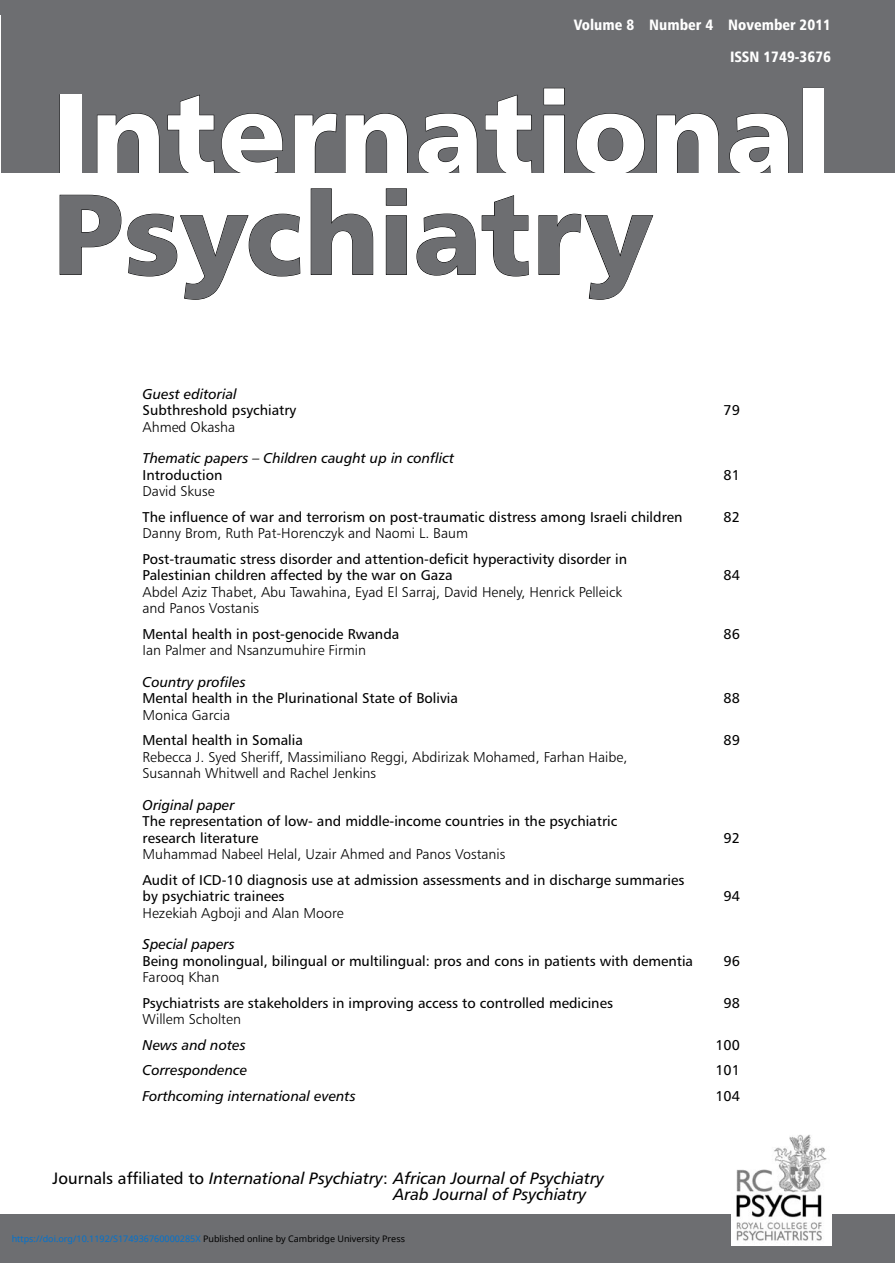
<style>
.page{position:relative;width:895px;height:1263px;background:#fff}
.page>*{position:absolute;margin:0;border:0;box-sizing:border-box;transform-origin:0 0}
.t1{font:114px "Humanist 777 BT Black B";letter-spacing:.005em;color:#fff}
.t2{font:114px "Humanist 777 BT Black B";letter-spacing:-.005em;color:#6d6e71}
.t3{font:16.5px/16.5px "Humanist 777 BT Italic B";color:#000}
.t4{font:15px/32px "Humanist 777 BT Black Condensed B";color:#fff;text-align:right}
.t5{font:14.25px/16.5px "Humanist 777 BT Roman B";color:#000}
.t6{font:14.25px/16.5px "Humanist 777 BT Light B";color:#000}
.t7{font:14.25px "Humanist 777 BT Italic B";color:#000}
.t8{font:9px "Noto Sans";color:#0172cf}
.s1{font-family:"Humanist 777 BT Roman B"}
.s2{color:#000}
</style>
<div class="page">
<div style="left:0;top:1215px;width:894px;height:48px;background:#6d6e71"></div>
<div style="left:1px;top:0;width:893px;height:174px;background:#6d6e71"></div>
<div style="left:0;top:0;width:894px;height:14px;background:#6d6e71"></div>
<div style="left:60px;top:94px;width:22px;height:80px;border:1px solid #000"></div>
<svg style="left:97px;top:113px;width:63px;height:61px"></svg>
<svg style="left:167px;top:94px;width:48px;height:80px"></svg>
<svg style="left:221px;top:113px;width:62px;height:61px"></svg>
<svg style="left:294px;top:113px;width:43px;height:61px"></svg>
<svg style="left:345px;top:113px;width:63px;height:61px"></svg>
<svg style="left:418px;top:113px;width:59px;height:61px"></svg>
<svg style="left:484px;top:94px;width:48px;height:80px"></svg>
<svg style="left:543px;top:88px;width:22px;height:86px"></svg>
<svg style="left:576px;top:113px;width:69px;height:61px"></svg>
<svg style="left:656px;top:113px;width:63px;height:61px"></svg>
<svg style="left:729px;top:113px;width:59px;height:61px"></svg>
<div style="left:802px;top:88px;width:21px;height:86px;border:1px solid #000"></div>
<svg style="left:59px;top:194px;width:241px;height:106px"></svg>
<svg style="left:310px;top:188px;width:63px;height:87px"></svg>
<svg style="left:385px;top:188px;width:22px;height:87px"></svg>
<svg style="left:416px;top:195px;width:113px;height:82px"></svg>
<svg style="left:538px;top:213px;width:115px;height:87px"></svg>
<img style="left:731px;top:1134px;width:100px;height:112px">
<p class="t4" style="left:574px;top:8px;width:258px">Volume 8 Number 4 November 2011<br>ISSN 1749-3676</p>
<h1 class="t1" style="left:52px;top:61px;width:780px">International</h1>
<h1 class="t2" style="left:52px;top:161px;width:601px">Psychiatry</h1>
<p class="t7" style="left:142px;top:385px;width:96px">Guest editorial</p>
<p class="t5" style="left:142px;top:402px;width:155px">Subthreshold psychiatry</p>
<p class="t5" style="left:723px;top:402px;width:18px">79</p>
<p class="t6" style="left:142px;top:418px;width:94px">Ahmed Okasha</p>
<p class="t7" style="left:142px;top:449px;width:313px">Thematic papers – Children caught up in conflict</p>
<p class="t5" style="left:142px;top:466px;width:81px">Introduction</p>
<p class="t5" style="left:723px;top:466px;width:18px">81</p>
<p class="t6" style="left:142px;top:483px;width:74px">David Skuse</p>
<p class="t5" style="left:142px;top:508px;width:541px">The influence of war and terrorism on post-traumatic distress among Israeli children</p>
<p class="t5" style="left:723px;top:508px;width:18px">82</p>
<p class="t6" style="left:142px;top:525px;width:327px">Danny Brom, Ruth Pat-Horenczyk and Naomi L. Baum</p>
<p class="t5" style="left:142px;top:550px;width:486px">Post-traumatic stress disorder and attention-deficit hyperactivity disorder in<br>Palestinian children affected by the war on Gaza</p>
<p class="t5" style="left:723px;top:567px;width:18px">84</p>
<p class="t6" style="left:142px;top:583px;width:481px">Abdel Aziz Thabet, Abu Tawahina, Eyad El Sarraj, David Henely, Henrick Pelleick and Panos Vostanis</p>
<p class="t5" style="left:142px;top:625px;width:258px">Mental health in post-genocide Rwanda</p>
<p class="t5" style="left:723px;top:625px;width:18px">86</p>
<p class="t6" style="left:142px;top:642px;width:225px">Ian Palmer and Nsanzumuhire Firmin</p>
<p class="t7" style="left:142px;top:673px;width:105px">Country profiles</p>
<p class="t5" style="left:142px;top:690px;width:317px">Mental health in the Plurinational State of Bolivia</p>
<p class="t5" style="left:723px;top:690px;width:18px">88</p>
<p class="t6" style="left:142px;top:706px;width:89px">Monica Garcia</p>
<p class="t5" style="left:142px;top:732px;width:162px">Mental health in Somalia</p>
<p class="t5" style="left:723px;top:732px;width:18px">89</p>
<p class="t6" style="left:142px;top:748px;width:486px">Rebecca J. Syed Sheriff, Massimiliano Reggi, Abdirizak Mohamed, Farhan Haibe,<br>Susannah Whitwell and Rachel Jenkins</p>
<p class="t7" style="left:142px;top:796px;width:94px">Original paper</p>
<p class="t5" style="left:142px;top:813px;width:476px">The representation of low- and middle-income countries in the psychiatric research literature</p>
<p class="t5" style="left:723px;top:829px;width:18px">92</p>
<p class="t6" style="left:142px;top:846px;width:364px">Muhammad Nabeel Helal, Uzair Ahmed and Panos Vostanis</p>
<p class="t5" style="left:142px;top:871px;width:543px">Audit of ICD-10 diagnosis use at admission assessments and in discharge summaries by psychiatric trainees</p>
<p class="t5" style="left:723px;top:888px;width:18px">94</p>
<p class="t6" style="left:142px;top:904px;width:203px">Hezekiah Agboji and Alan Moore</p>
<p class="t7" style="left:142px;top:935px;width:94px">Special papers</p>
<p class="t5" style="left:142px;top:952px;width:552px">Being monolingual, bilingual or multilingual: pros and cons in patients with dementia</p>
<p class="t5" style="left:723px;top:952px;width:18px">96</p>
<p class="t6" style="left:142px;top:969px;width:78px">Farooq Khan</p>
<p class="t5" style="left:142px;top:994px;width:472px">Psychiatrists are stakeholders in improving access to controlled medicines</p>
<p class="t5" style="left:723px;top:994px;width:18px">98</p>
<p class="t6" style="left:142px;top:1011px;width:100px">Willem Scholten</p>
<p class="t7" style="left:142px;top:1036px;width:105px">News and notes</p>
<p class="t5" style="left:715px;top:1036px;width:26px">100</p>
<p class="t7" style="left:142px;top:1061px;width:106px">Correspondence</p>
<p class="t5" style="left:715px;top:1062px;width:26px">101</p>
<p class="t7" style="left:142px;top:1087px;width:215px">Forthcoming international events</p>
<p class="t5" style="left:715px;top:1087px;width:26px">104</p>
<p class="t3" style="left:393px;top:1169px;width:212px;text-indent:-340px"><span class="s1">Journals affiliated to</span> International Psychiatry<span class="s1">:</span> African Journal of Psychiatry<br>Arab Journal of Psychiatry</p>
<p class="t8" style="left:12px;top:1232px;width:395px">https://doi.org/10.1192/S174936760000285X <span class="s2">Published online by Cambridge University Press</span></p>
</div>
